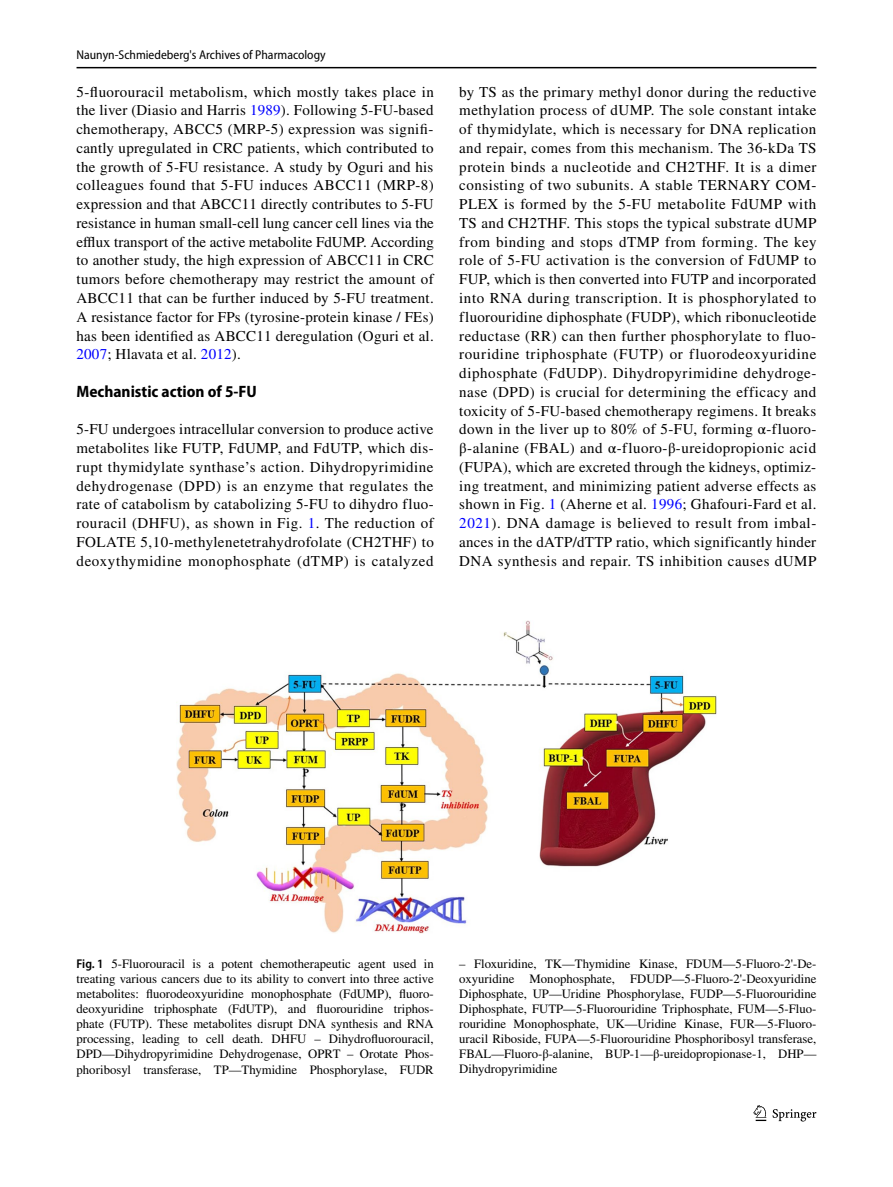
<style>
.page{position:relative;width:893px;height:1187px;background:#fff}
.page>*{position:absolute;margin:0;border:0;box-sizing:border-box;transform-origin:0 0}
.t1{font:700 semi-condensed 16.5px "Myriad Pro";color:#000}
.t2{font:15px/18.8px "STIX";letter-spacing:.035em;color:#000;text-align:justify}
.t3{font:12.75px/15px "STIX";color:#000;text-align:justify}
.t4{font:semi-condensed 12.75px "Myriad Pro";color:#000}
.s1{color:#00f}
.s2{font-family:"Myriad Pro";font-weight:600;font-stretch:semi-condensed}
</style>
<div class="page">
<hr style="left:77px;top:67px;width:739px;height:1px;background:#000">
<svg style="left:753px;top:1105px;width:13px;height:15px"></svg>
<svg style="left:773px;top:1109px;width:43px;height:12px"></svg>
<img style="left:176px;top:620px;width:540px;height:313px">
<p class="t4" style="left:77px;top:48px;width:251px">Naunyn-Schmiedeberg's Archives of Pharmacology</p>
<p class="t2" style="left:77px;top:83px;width:359px">5-fluorouracil metabolism, which mostly takes place in the liver (Diasio and Harris <span class="s1">1989</span>). Following 5-FU-based chemotherapy, ABCC5 (MRP-5) expression was signifi&shy;cantly upregulated in CRC patients, which contributed to the growth of 5-FU resistance. A study by Oguri and his colleagues found that 5-FU induces ABCC11 (MRP-8) expression and that ABCC11 directly contributes to 5-FU resistance in human small-cell lung cancer cell lines via the efflux transport of the active metabolite FdUMP. According to another study, the high expression of ABCC11 in CRC tumors before chemotherapy may restrict the amount of ABCC11 that can be further induced by 5-FU treatment.<br>A resistance factor for FPs (tyrosine-protein kinase / FEs) has been identified as ABCC11 deregulation (Oguri et al.<br><span class="s1">2007</span>; Hlavata et al. <span class="s1">2012</span>).</p>
<p class="t1" style="left:77px;top:382px;width:182px">Mechanistic action of 5‑FU</p>
<p class="t2" style="left:77px;top:421px;width:359px">5-FU undergoes intracellular conversion to produce active metabolites like FUTP, FdUMP, and FdUTP, which dis&shy;rupt thymidylate synthase’s action. Dihydropyrimidine dehydrogenase (DPD) is an enzyme that regulates the rate of catabolism by catabolizing 5-FU to dihydro fluo&shy;rouracil (DHFU), as shown in Fig. <span class="s1">1</span>. The reduction of FOLATE 5,10-methylenetetrahydrofolate (CH2THF) to deoxythymidine monophosphate (dTMP) is catalyzed</p>
<p class="t2" style="left:459px;top:83px;width:359px">by TS as the primary methyl donor during the reductive methylation process of dUMP. The sole constant intake of thymidylate, which is necessary for DNA replication and repair, comes from this mechanism. The 36-kDa TS protein binds a nucleotide and CH2THF. It is a dimer consisting of two subunits. A stable TERNARY COM-PLEX is formed by the 5-FU metabolite FdUMP with TS and CH2THF. This stops the typical substrate dUMP from binding and stops dTMP from forming. The key role of 5-FU activation is the conversion of FdUMP to FUP, which is then converted into FUTP and incorporated into RNA during transcription. It is phosphorylated to fluorouridine diphosphate (FUDP), which ribonucleotide reductase (RR) can then further phosphorylate to fluo&shy;rouridine triphosphate (FUTP) or fluorodeoxyuridine diphosphate (FdUDP). Dihydropyrimidine dehydroge&shy;nase (DPD) is crucial for determining the efficacy and toxicity of 5-FU-based chemotherapy regimens. It breaks down in the liver up to 80% of 5-FU, forming α-fluoro&shy;β-alanine (FBAL) and α-fluoro-β-ureidopropionic acid (FUPA), which are excreted through the kidneys, optimiz&shy;ing treatment, and minimizing patient adverse effects as shown in Fig. <span class="s1">1</span> (Aherne et al. <span class="s1">1996</span>; Ghafouri-Fard et al.<br><span class="s1">2021</span>). DNA damage is believed to result from imbal&shy;ances in the dATP/dTTP ratio, which significantly hinder DNA synthesis and repair. TS inhibition causes dUMP</p>
<p class="t3" style="left:77px;top:957px;width:359px"><span class="s2">Fig. 1</span> 5-Fluorouracil is a potent chemotherapeutic agent used in treating various cancers due to its ability to convert into three active metabolites: fluorodeoxyuridine monophosphate (FdUMP), fluoro&shy;deoxyuridine triphosphate (FdUTP), and fluorouridine triphos&shy;phate (FUTP). These metabolites disrupt DNA synthesis and RNA processing, leading to cell death. DHFU – Dihydrofluorouracil, DPD—Dihydropyrimidine Dehydrogenase, OPRT – Orotate Phos&shy;phoribosyl transferase, TP—Thymidine Phosphorylase, FUDR</p>
<p class="t3" style="left:459px;top:957px;width:359px">– Floxuridine, TK—Thymidine Kinase, FDUM—5-Fluoro-2'-De&shy;oxyuridine Monophosphate, FDUDP—5-Fluoro-2'-Deoxyuridine Diphosphate, UP—Uridine Phosphorylase, FUDP—5-Fluorouridine Diphosphate, FUTP—5-Fluorouridine Triphosphate, FUM—5-Fluo&shy;rouridine Monophosphate, UK—Uridine Kinase, FUR—5-Fluoro&shy;uracil Riboside, FUPA—5-Fluorouridine Phosphoribosyl transferase, FBAL—Fluoro-β-alanine, BUP-1—β-ureidopropionase-1, DHP— Dihydropyrimidine</p>
</div>
